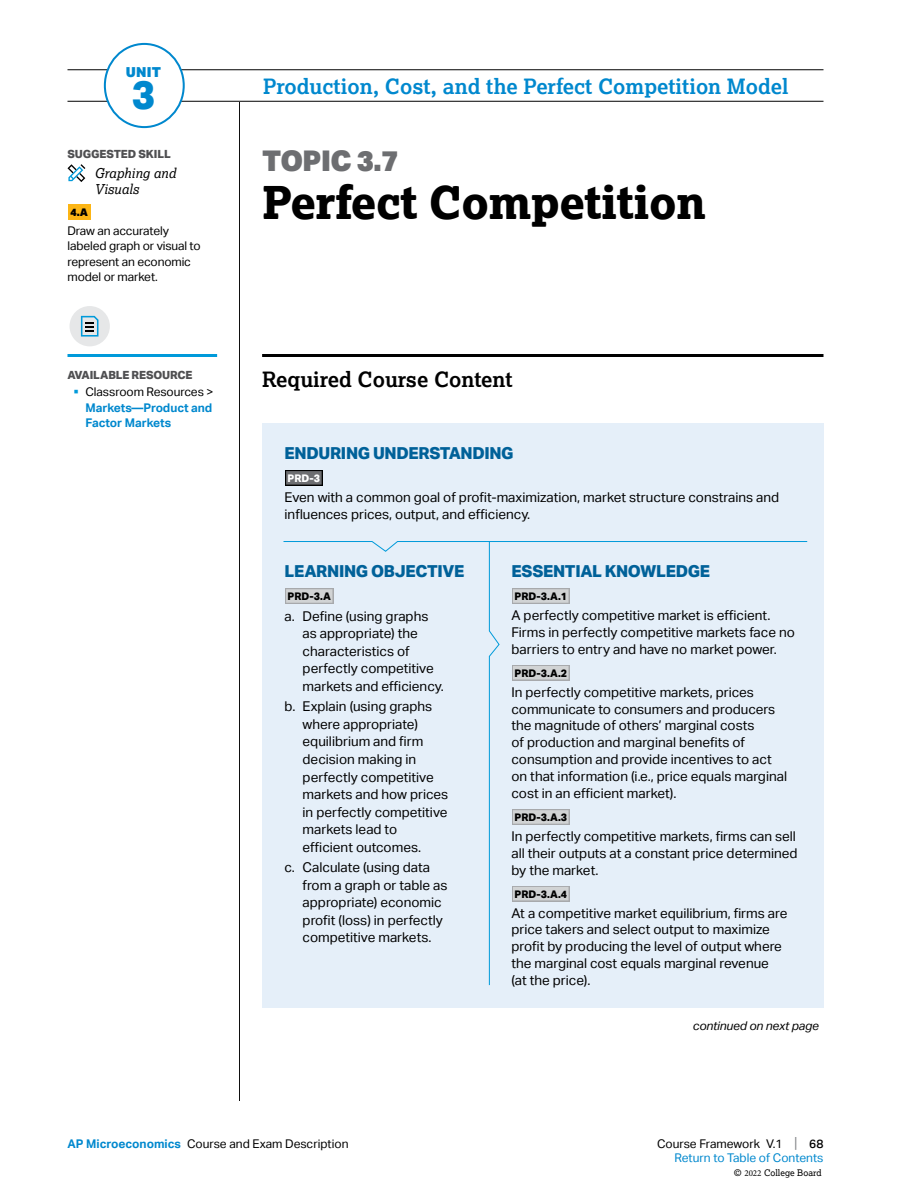
<style>
.page{position:relative;width:918px;height:1188px;background:#fff}
.page>*{position:absolute;margin:0;border:0;box-sizing:border-box;transform-origin:0 0}
.t1{font:800 45px "Lexia";letter-spacing:-.01em;color:#000}
.t2{font:800 39.3px "Aktiv Grotesk";color:#0088ce}
.t3{font:900 28.5px "Aktiv Grotesk";letter-spacing:-.02em;color:#6d6e71}
.t4{font:700 21px "Lexia";color:#0088ce}
.t5{font:700 21px "Lexia";color:#000}
.t6{font:800 16.5px "Aktiv Grotesk";letter-spacing:-.02em;color:#006199}
.t7{font:900 13.8px "Aktiv Grotesk";color:#0088ce}
.t8{font:13.5px/17.5px "Aktiv Grotesk";color:#000}
.t9{font:italic 13.5px/16.2px "Lexia";color:#000}
.t10{font:12px/15.6px "Aktiv Grotesk";letter-spacing:-.01em;color:#000}
.t11{font:700 12px/15.6px "Aktiv Grotesk";letter-spacing:-.005em;color:#0088ce;text-align:justify}
.t12{font:12px "Aktiv Grotesk";color:#0088ce}
.t13{font:italic 12px "Aktiv Grotesk";letter-spacing:-.01em;color:#000}
.t14{font:800 11.25px "Aktiv Grotesk";letter-spacing:-.01em;color:#4f4f51}
.t15{font:800 10.5px "Aktiv Grotesk";color:#000}
.t16{font:800 10.5px "Aktiv Grotesk";color:#fff}
.t17{font:900 10.5px "Aktiv Grotesk";color:#000}
.t18{font:9px "Lexia";color:#000}
.s1{color:#009ada}
.s2{font-weight:400;color:#000}
.s3{font-weight:700;color:#0088ce}
.s4{font-size:15px;color:#808285}
.s5{font-weight:500}
.s6{font-family:"Minion Pro"}
</style>
<div class="page">
<hr style="left:68px;top:70px;width:756px;height:1px;background:#000">
<hr style="left:68px;top:101px;width:756px;height:1px;background:#000">
<div style="left:105px;top:44px;width:79px;height:83px;background:#fff;border-radius:50%"></div>
<div style="left:104px;top:43px;width:81px;height:85px;border:2px solid #0088ce;border-radius:50%"></div>
<hr style="left:239px;top:102px;width:1px;height:999px;background:#000">
<div style="left:68px;top:204px;width:23px;height:16px;background:#fcb515"></div>
<svg style="left:68px;top:164px;width:17px;height:18px"></svg>
<div style="left:262px;top:423px;width:562px;height:118px;background:#e5eff9"></div>
<div style="left:285px;top:470px;width:38px;height:16px;background:#000"></div>
<div style="left:286px;top:471px;width:36px;height:14px;background:#6d6e71"></div>
<div style="left:262px;top:541px;width:227px;height:467px;background:#e5eff9"></div>
<div style="left:489px;top:541px;width:335px;height:467px;background:#e5eff9"></div>
<svg style="left:283px;top:541px;width:525px;height:445px"></svg>
<hr style="left:262px;top:354px;width:562px;height:3px;background:#000">
<hr style="left:68px;top:354px;width:149px;height:3px;background:#009ada">
<div style="left:70px;top:306px;width:40px;height:40px;background:#e6e7e8;border-radius:50%"></div>
<svg style="left:81px;top:316px;width:17px;height:21px"></svg>
<p class="t7" style="left:126px;top:63px;width:37px">UNIT</p>
<h2 class="t2" style="left:132px;top:70px;width:25px">3</h2>
<h3 class="t4" style="left:263px;top:73px;width:527px">Production, Cost, and the Perfect Competition Model</h3>
<p class="t14" style="left:68px;top:146px;width:105px">SUGGESTED SKILL</p>
<p class="t9" style="left:94px;top:165px;width:83px">Graphing and<br>Visuals</p>
<p class="t17" style="left:70px;top:205px;width:19px">4.A</p>
<p class="t10" style="left:68px;top:223px;width:135px">Draw an accurately labeled graph or visual to represent an economic model or market.</p>
<p class="t14" style="left:68px;top:368px;width:127px">AVAILABLE RESOURCE</p>
<p class="t11" style="left:85px;top:384px;width:130px;text-indent:-12px"><span class="s1">▪</span> <span class="s2">Classroom Resources &gt; </span>Markets—Product and Factor Markets</p>
<h3 class="t3" style="left:262px;top:143px;width:138px">TOPIC 3.7</h3>
<h1 class="t1" style="left:262px;top:174px;width:445px">Perfect Competition</h1>
<h3 class="t5" style="left:262px;top:366px;width:252px">Required Course Content</h3>
<p class="t6" style="left:285px;top:442px;width:231px">ENDURING UNDERSTANDING</p>
<p class="t16" style="left:288px;top:471px;width:34px">PRD-3</p>
<p class="t8" style="left:285px;top:489px;width:496px;line-height:16.8px">Even with a common goal of profit-maximization, market structure constrains and influences prices, output, and efficiency.</p>
<p class="t6" style="left:285px;top:561px;width:181px">LEARNING OBJECTIVE</p>
<p class="t6" style="left:512px;top:561px;width:200px">ESSENTIAL KNOWLEDGE</p>
<p class="t15" style="left:288px;top:590px;width:45px">PRD-3.A</p>
<p class="t8" style="left:303px;top:607px;width:143px;text-indent:-18px">a. Define (using graphs as appropriate) the characteristics of perfectly competitive markets and efficiency.</p>
<p class="t8" style="left:303px;top:698px;width:147px;text-indent:-18px">b. Explain (using graphs where appropriate) equilibrium and firm decision making in perfectly competitive markets and how prices in perfectly competitive markets lead to efficient outcomes.</p>
<p class="t8" style="left:303px;top:859px;width:146px;text-indent:-18px">c. Calculate (using data from a graph or table as appropriate) economic profit (loss) in perfectly competitive markets.</p>
<p class="t15" style="left:514px;top:590px;width:54px">PRD-3.A.1</p>
<p class="t8" style="left:512px;top:607px;width:285px;line-height:16.8px">A perfectly competitive market is efficient.<br>Firms in perfectly competitive markets face no barriers to entry and have no market power.</p>
<p class="t15" style="left:514px;top:666px;width:54px">PRD-3.A.2</p>
<p class="t8" style="left:512px;top:684px;width:277px;line-height:16.8px">In perfectly competitive markets, prices communicate to consumers and producers the magnitude of others’ marginal costs<br>of production and marginal benefits of consumption and provide incentives to act on that information (i.e., price equals marginal cost in an efficient market).</p>
<p class="t15" style="left:514px;top:811px;width:54px">PRD-3.A.3</p>
<p class="t8" style="left:512px;top:828px;width:288px;line-height:16.8px">In perfectly competitive markets, firms can sell all their outputs at a constant price determined by the market.</p>
<p class="t15" style="left:514px;top:887px;width:54px">PRD-3.A.4</p>
<p class="t8" style="left:512px;top:905px;width:277px;line-height:16.8px">At a competitive market equilibrium, firms are price takers and select output to maximize profit by producing the level of output where the marginal cost equals marginal revenue (at the price).</p>
<p class="t13" style="left:693px;top:1019px;width:128px">continued on next page</p>
<p class="t10" style="left:68px;top:1136px;width:283px"><span class="s3">AP Microeconomics</span> Course and Exam Description</p>
<p class="t10" style="left:657px;top:1136px;width:168px">Course Framework V.1 <span class="s4">|</span> <span class="s5">68</span></p>
<p class="t12" style="left:674px;top:1151px;width:151px">Return to Table of Contents</p>
<p class="t18" style="left:734px;top:1167px;width:89px">© <span class="s6">2022</span> College Board</p>
</div>
